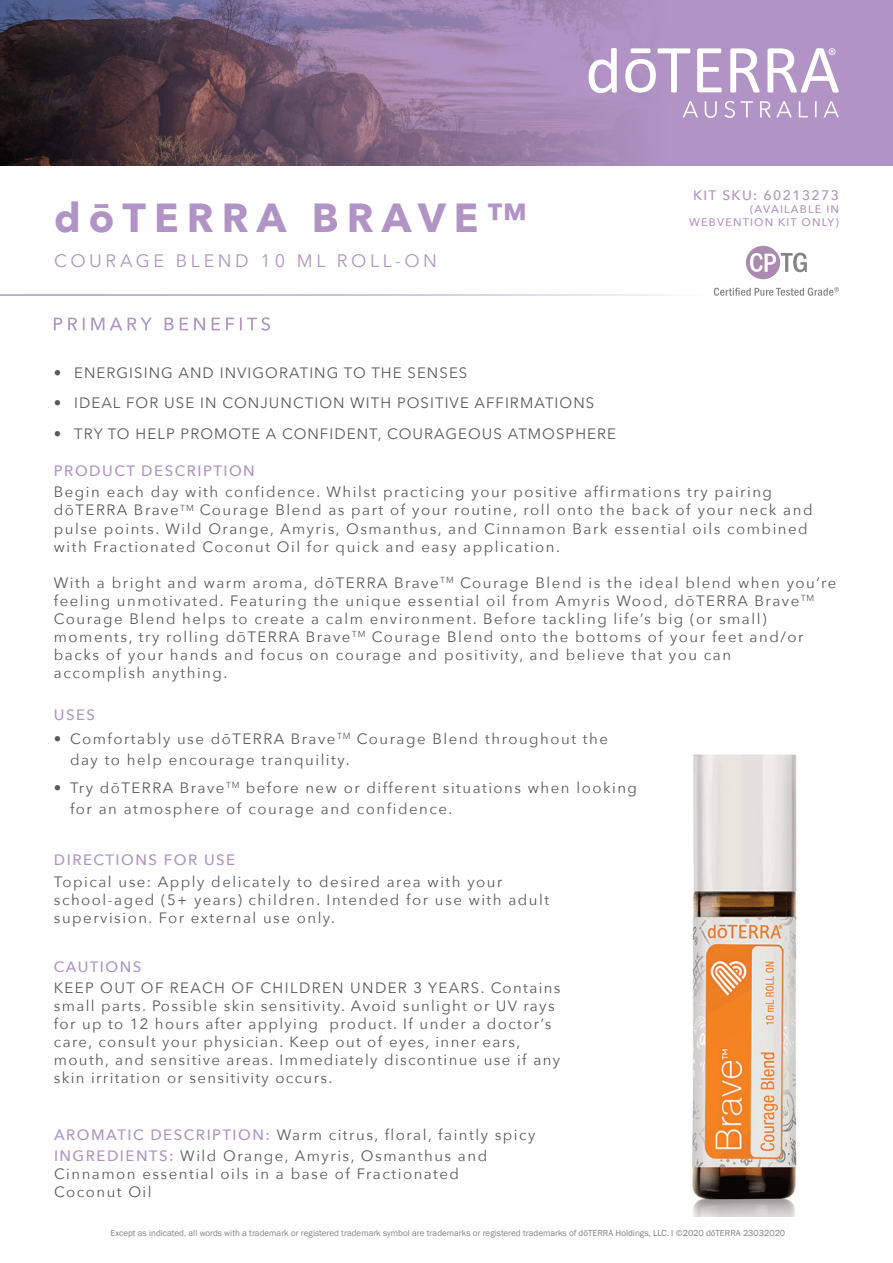
<style>
.page{position:relative;width:893px;height:1263px;background:#fff}
.page>*{position:absolute;margin:0;border:0;box-sizing:border-box;transform-origin:0 0}
.t1{font:700 40.5px "Avenir Next";letter-spacing:.2em;color:#b194c5}
.t2{font:18px "Avenir Next";letter-spacing:.2em;color:#b194c5}
.t3{font:15px/18px "Avenir Next";letter-spacing:.1em;color:#5a5a5d}
.t4{font:15px "Avenir Next";letter-spacing:.07em;color:#5a5a5d}
.t5{font:500 15px "Avenir Next";letter-spacing:.1em;color:#b194c5}
.t6{font:500 13.8px "Avenir Next";letter-spacing:.1em;color:#b194c5}
.t7{font:500 11.1px/13.2px "Avenir Next";letter-spacing:.1em;color:#b194c5;text-align:right}
.t8{font:9px "Franklin Gothic";color:#808285}
.s1{font-weight:500;color:#b194c5}
</style>
<div class="page">
<img style="left:692px;top:754px;width:105px;height:463px">
<svg style="left:0;top:0;width:893px;height:166px;background:#836c8b"></svg>
<svg style="left:730px;top:48px;width:30px;height:45px"></svg>
<svg style="left:697px;top:48px;width:25px;height:44px"></svg>
<svg style="left:589px;top:48px;width:28px;height:45px"></svg>
<svg style="left:767px;top:48px;width:72px;height:45px"></svg>
<svg style="left:625px;top:48px;width:65px;height:45px"></svg>
<svg style="left:683px;top:101px;width:156px;height:17px;background:#bfa7cf"></svg>
<hr style="left:0;top:294px;width:839px;height:2px;background:#b194c5">
<svg style="left:54px;top:317px;width:216px;height:14px"></svg>
<svg style="left:714px;top:287px;width:125px;height:9px"></svg>
<svg style="left:746px;top:246px;width:61px;height:33px"></svg>
<h1 class="t1" style="left:54px;top:183px;width:475px">dōTERRA BRAVE™</h1>
<p class="t2" style="left:54px;top:245px;width:385px">COURAGE BLEND 10 ML ROLL-ON</p>
<p class="t4" style="left:54px;top:360px;width:415px">• ENERGISING AND INVIGORATING TO THE SENSES</p>
<p class="t4" style="left:54px;top:391px;width:542px">• IDEAL FOR USE IN CONJUNCTION WITH POSITIVE AFFIRMATIONS</p>
<p class="t4" style="left:54px;top:421px;width:564px">• TRY TO HELP PROMOTE A CONFIDENT, COURAGEOUS ATMOSPHERE</p>
<p class="t6" style="left:693px;top:183px;width:147px">KIT SKU: 60213273</p>
<p class="t7" style="left:689px;top:202px;width:151px">(AVAILABLE IN<br>WEBVENTION KIT ONLY)</p>
<p class="t5" style="left:54px;top:458px;width:203px">PRODUCT DESCRIPTION</p>
<p class="t3" style="left:54px;top:483px;width:760px">Begin each day with confidence. Whilst practicing your positive affirmations try pairing dōTERRA Brave<sup>TM</sup> Courage Blend as part of your routine, roll onto the back of your neck and pulse points. Wild Orange, Amyris, Osmanthus, and Cinnamon Bark essential oils combined with Fractionated Coconut Oil for quick and easy application.</p>
<p class="t3" style="left:54px;top:573px;width:784px">With a bright and warm aroma, dōTERRA Brave<sup>TM</sup> Courage Blend is the ideal blend when you’re feeling unmotivated. Featuring the unique essential oil from Amyris Wood, dōTERRA Brave<sup>TM </sup>Courage Blend helps to create a calm environment. Before tackling life’s big (or small) moments, try rolling dōTERRA Brave<sup>TM</sup> Courage Blend onto the bottoms of your feet and/or backs of your hands and focus on courage and positivity, and believe that you can<br>accomplish anything.</p>
<p class="t5" style="left:54px;top:701px;width:43px">USES</p>
<p class="t3" style="left:70px;top:727px;width:539px;line-height:21px;text-indent:-16px">• Comfortably use dōTERRA Brave<sup>TM</sup> Courage Blend throughout the day to help encourage tranquility.</p>
<p class="t3" style="left:70px;top:776px;width:569px;line-height:21px;text-indent:-16px">• Try dōTERRA Brave<sup>TM</sup> before new or different situations when looking for an atmosphere of courage and confidence.</p>
<p class="t5" style="left:54px;top:847px;width:183px">DIRECTIONS FOR USE</p>
<p class="t3" style="left:54px;top:872px;width:497px">Topical use: Apply delicately to desired area with your school-aged (5+ years) children. Intended for use with adult supervision. For external use only.</p>
<p class="t5" style="left:54px;top:953px;width:89px">CAUTIONS</p>
<p class="t3" style="left:54px;top:978px;width:508px">KEEP OUT OF REACH OF CHILDREN UNDER 3 YEARS. Contains small parts. Possible skin sensitivity. Avoid sunlight or UV rays for up to 12 hours after applying product. If under a doctor’s care, consult your physician. Keep out of eyes, inner ears, mouth, and sensitive areas. Immediately discontinue use if any skin irritation or sensitivity occurs.</p>
<p class="t3" style="left:54px;top:1123px;width:483px;line-height:21.5px"><span class="s1">AROMATIC DESCRIPTION:</span> Warm citrus, floral, faintly spicy<br><span class="s1">INGREDIENTS:</span> Wild Orange, Amyris, Osmanthus and</p>
<p class="t3" style="left:54px;top:1164px;width:407px">Cinnamon essential oils in a base of Fractionated<br>Coconut Oil</p>
<p class="t8" style="left:111px;top:1228px;width:676px">Except as indicated, all words with a trademark or registered trademark symbol are trademarks or registered trademarks of dōTERRA Holdings, LLC. I ©2020 dōTERRA 23032020</p>
</div>
